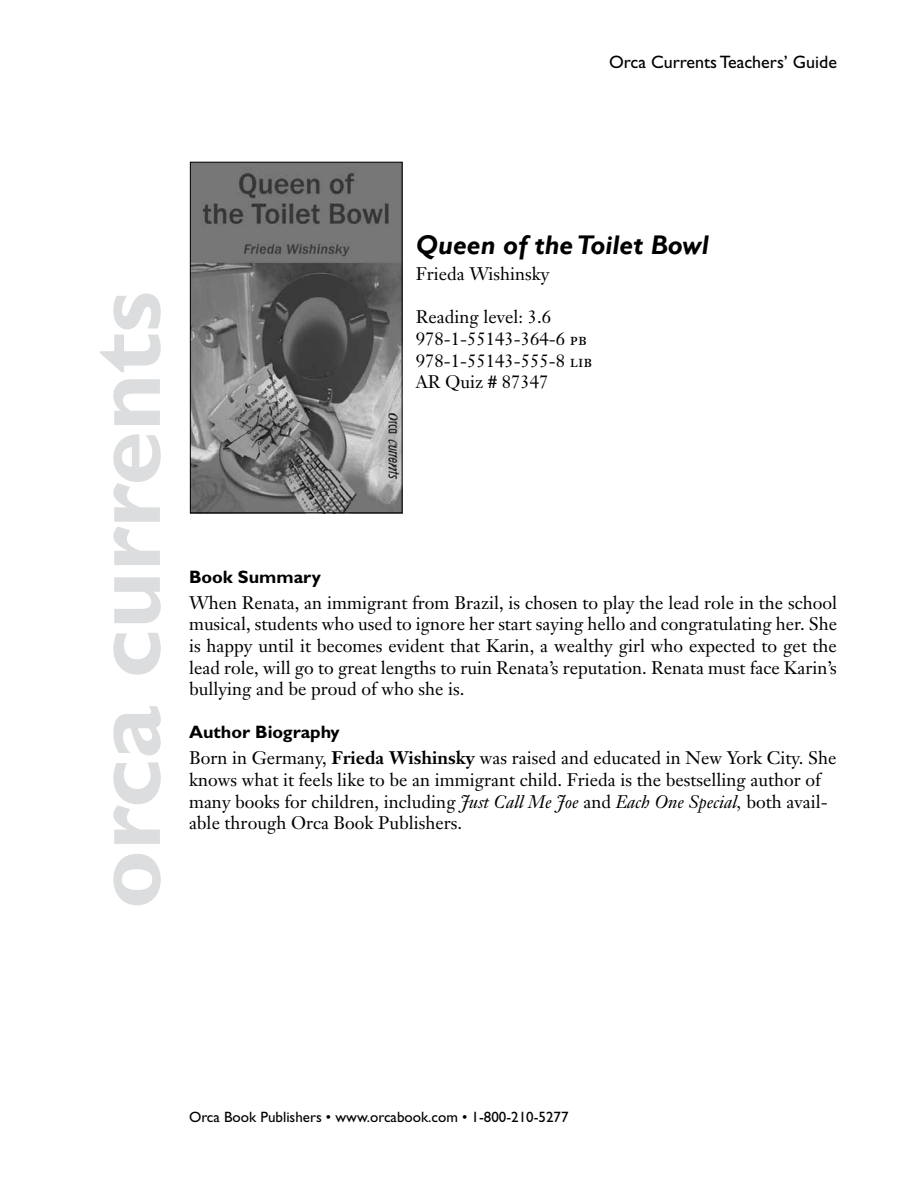
<style>
.page{position:relative;width:918px;height:1188px;background:#fff}
.page>*{position:absolute;margin:0;border:0;box-sizing:border-box;transform-origin:0 0}
.t1{font:700 99px "Gill Sans";color:#dcddde}
.t2{font:italic 700 27px "Gill Sans";color:#000}
.t3{font:18px/21.6px "Janson Text";color:#000}
.t4{font:18px "Gill Sans";color:#000}
.t5{font:700 18px "Gill Sans";color:#000}
.t6{font:15px "Gill Sans";color:#000}
.s1{font-family:"Janson Text Roman SC"}
.s2{font-weight:700}
.s3{font-style:italic}
</style>
<div class="page">
<img style="left:192px;top:164px;width:208px;height:347px">
<div style="left:190px;top:162px;width:212px;height:351px;border:1px solid #000"></div>
<p class="t4" style="left:609px;top:51px;width:229px">Orca Currents Teachers’ Guide</p>
<h1 class="t1" style="left:67px;top:909px;width:620px;rotate:-90deg">orca currents</h1>
<h2 class="t2" style="left:416px;top:229px;width:295px">Queen of the Toilet Bowl</h2>
<p class="t3" style="left:416px;top:263px;width:135px">Frieda Wishinsky</p>
<p class="t3" style="left:416px;top:306px;width:178px">Reading level: 3.6<br>978-1-55143-364-6 <span class="s1">pb<br></span>978-1-55143-555-8 <span class="s1">lib<br></span>AR Quiz # 87347</p>
<p class="t5" style="left:189px;top:566px;width:134px">Book Summary</p>
<p class="t3" style="left:189px;top:592px;width:650px;text-align:justify">When Renata, an immigrant from Brazil, is chosen to play the lead role in the school musical, students who used to ignore her start saying hello and congratulating her. She is happy until it becomes evident that Karin, a wealthy girl who expected to get the lead role, will go to great lengths to ruin Renata’s reputation. Renata must face Karin’s bullying and be proud of who she is.</p>
<p class="t5" style="left:189px;top:722px;width:152px">Author Biography</p>
<p class="t3" style="left:189px;top:747px;width:649px">Born in Germany, <span class="s2">Frieda Wishinsky</span> was raised and educated in New York City. She knows what it feels like to be an immigrant child. Frieda is the bestselling author of many books for children, including <span class="s3">Just Call Me Joe</span> and <span class="s3">Each One Special,</span> both avail&shy;able through Orca Book Publishers.</p>
<p class="t6" style="left:189px;top:1108px;width:381px">Orca Book Publishers • www.orcabook.com • 1-800-210-5277</p>
</div>
